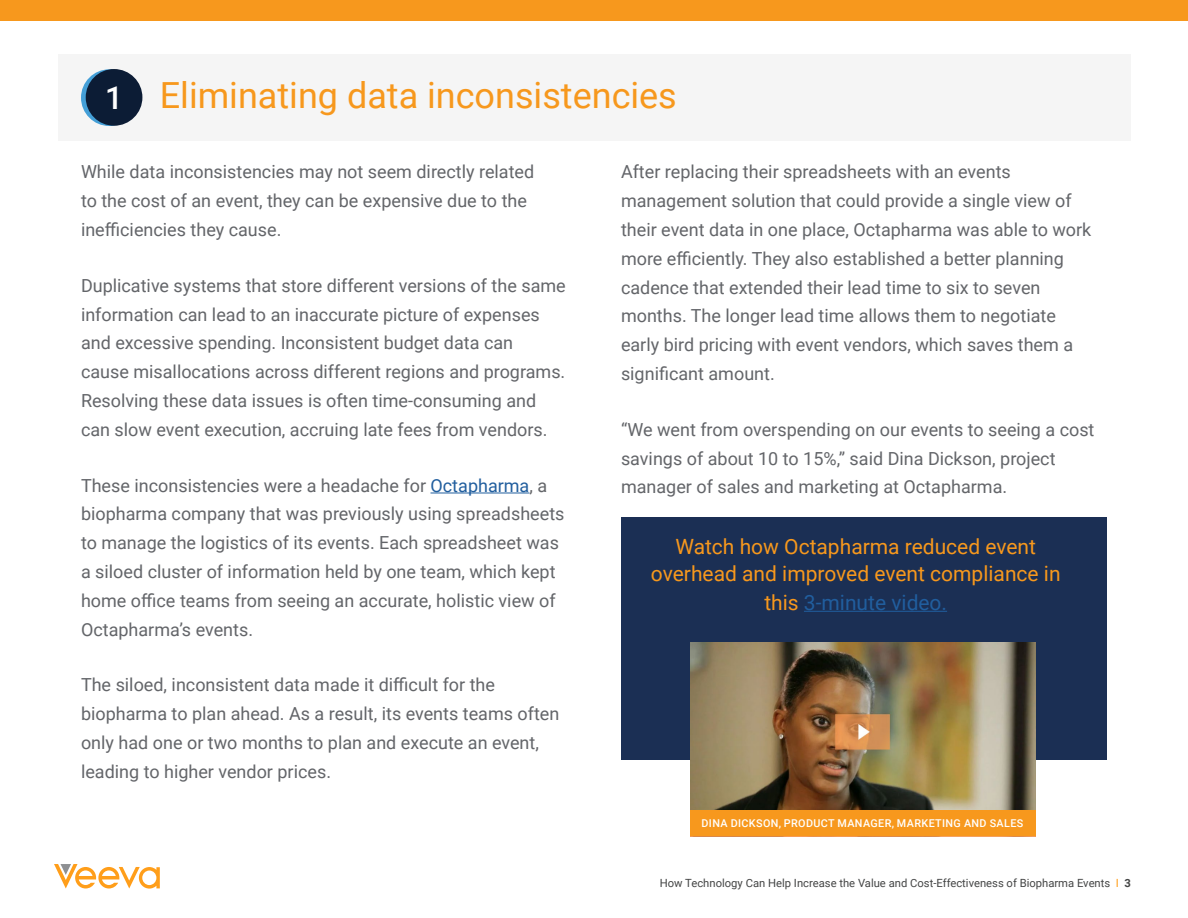
<style>
.page{position:relative;width:1188px;height:918px;background:#fff}
.page>*{position:absolute;margin:0;border:0;box-sizing:border-box;transform-origin:0 0}
.t1{font:36px "Roboto";color:#f7981d}
.t2{font:21px/27.9px "Roboto";color:#f7981d;text-align:center}
.t3{font:18px/28.8px "Roboto";color:#636569}
.t4{font:11.25px "Roboto";color:#444545}
.t5{font:500 10.8px "Roboto";letter-spacing:.035em;color:#fff}
.s1{font-weight:500;font-size:31.5px;color:#fff}
.s2{color:#215e9e}
.s3{color:#ff9e1a}
.s4{font-weight:700}
</style>
<div class="page">
<svg style="left:54px;top:864px;width:106px;height:25px"></svg>
<div style="left:0;top:0;width:1188px;height:20px;background:#f7981d"></div>
<div style="left:58px;top:54px;width:1073px;height:87px;background:#f5f5f5"></div>
<hr style="left:431px;top:493px;width:98px;height:1px;background:#215e9e">
<svg style="left:81px;top:69px;width:57px;height:57px"></svg>
<div style="left:86px;top:69px;width:56px;height:57px;background:#0c1c35;border-radius:50%"></div>
<div style="left:621px;top:517px;width:486px;height:243px;background:#1b2f54"></div>
<hr style="left:804px;top:611px;width:143px;height:1px;background:#215e9e">
<img style="left:690px;top:643px;width:346px;height:167px">
<div style="left:690px;top:810px;width:346px;height:26px;background:#f7981d"></div>
<h1 class="t1" style="left:105px;top:70px;width:573px"><span class="s1">1</span> Eliminating data inconsistencies</h1>
<p class="t3" style="left:81px;top:157px;width:455px">While data inconsistencies may not seem directly related to the cost of an event, they can be expensive due to the inefficiencies they cause.</p>
<p class="t3" style="left:81px;top:270px;width:486px">Duplicative systems that store different versions of the same information can lead to an inaccurate picture of expenses and excessive spending. Inconsistent budget data can<br>cause misallocations across different regions and programs.<br>Resolving these data issues is often time-consuming and can slow event execution, accruing late fees from vendors.</p>
<p class="t3" style="left:81px;top:470px;width:485px">These inconsistencies were a headache for <span class="s2">Octapharma</span>, a biopharma company that was previously using spreadsheets to manage the logistics of its events. Each spreadsheet was a siloed cluster of information held by one team, which kept home office teams from seeing an accurate, holistic view of Octapharma’s events.</p>
<p class="t3" style="left:81px;top:670px;width:480px">The siloed, inconsistent data made it difficult for the biopharma to plan ahead. As a result, its events teams often only had one or two months to plan and execute an event, leading to higher vendor prices.</p>
<p class="t3" style="left:621px;top:157px;width:472px">After replacing their spreadsheets with an events management solution that could provide a single view of their event data in one place, Octapharma was able to work more efficiently. They also established a better planning cadence that extended their lead time to six to seven months. The longer lead time allows them to negotiate early bird pricing with event vendors, which saves them a significant amount.</p>
<p class="t3" style="left:621px;top:414px;width:475px">“We went from overspending on our events to seeing a cost savings of about 10 to 15%,” said Dina Dickson, project manager of sales and marketing at Octapharma.</p>
<p class="t2" style="left:651px;top:532px;width:411px">Watch how Octapharma reduced event overhead and improved event compliance in this <span class="s2">3-minute video.</span></p>
<p class="t5" style="left:702px;top:815px;width:323px">DINA DICKSON, PRODUCT MANAGER, MARKETING AND SALES</p>
<p class="t4" style="left:660px;top:876px;width:473px">How Technology Can Help Increase the Value and Cost-Effectiveness of Biopharma Events <span class="s3">I</span> <span class="s4">3</span></p>
</div>
